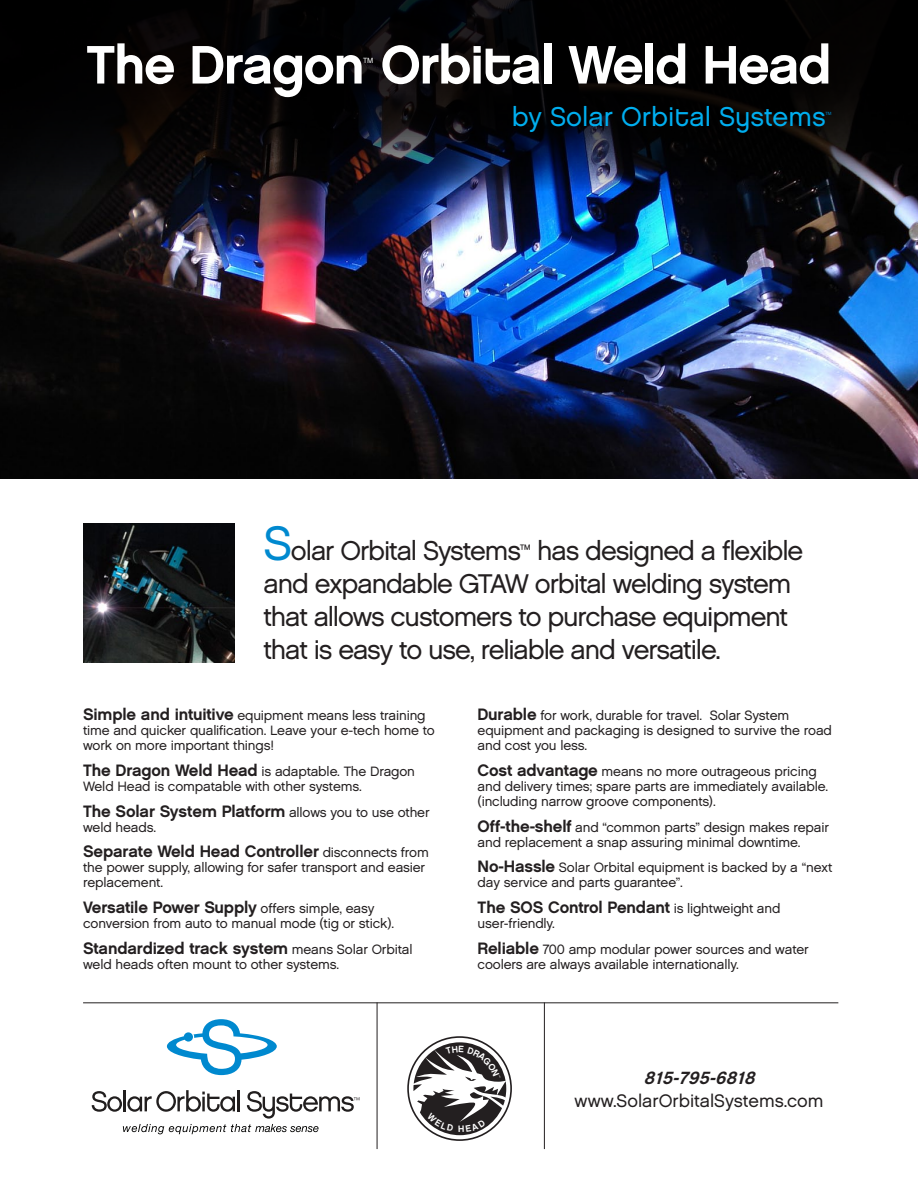
<style>
.page{position:relative;width:918px;height:1188px;background:#fff}
.page>*{position:absolute;margin:0;border:0;box-sizing:border-box;transform-origin:0 0}
.t1{font:54px "Chalet New York Nineteen Sixty";letter-spacing:-.025em;color:#fff}
.t2{font:27px/33px "Chalet London Nineteen Sixty";letter-spacing:-.04em;color:#231f20}
.t3{font:27px "Chalet London Nineteen Sixty";color:#00aeef}
.t4{font:18px/22.5px "Chalet London Nineteen Sixty";color:#231f20;text-align:center}
.t5{font:16.5px "Chalet New York Nineteen Sixty";letter-spacing:-.01em;color:#231f20}
.t6{font:13.5px/15px "Chalet London Nineteen Sixty";letter-spacing:-.01em;color:#231f20}
.t7{font:7.5px "Chalet London Nineteen Sixty";color:#fff}
.t8{font:4.5px "Chalet London Nineteen Sixty";color:#0089cf}
.s1{font-family:"Chalet New York Nineteen Eighty"}
.s2{font-family:"Chalet London Nineteen Eighty"}
.s3{font-size:48px;color:#0089cf}
.s4{font-family:"Chalet New York Nineteen Sixty";font-size:16.5px}
.s5{font-family:"Chalet London Nineteen Sixty";font-size:13.5px}
.s6{font-family:"Chalet";font-weight:700;font-style:italic}
</style>
<div class="page">
<img style="left:0;top:190px;width:918px;height:289px">
<svg style="left:0;top:0;width:918px;height:190px;background:#07070b"></svg>
<img style="left:83px;top:523px;width:152px;height:139px">
<hr style="left:83px;top:1002px;width:755px;height:1px;background:#231f20">
<hr style="left:377px;top:1002px;width:1px;height:147px;background:#231f20">
<hr style="left:544px;top:1002px;width:1px;height:147px;background:#231f20">
<div style="left:407px;top:1036px;width:105px;height:105px;border:2px solid #231f20;border-radius:50%"></div>
<svg style="left:167px;top:1019px;width:110px;height:56px"></svg>
<svg style="left:92px;top:1090px;width:267px;height:44px"></svg>
<svg style="left:413px;top:1042px;width:93px;height:93px"></svg>
<p class="t1" style="left:86px;top:32px;width:747px">The Dragon Orbi<span class="s1">t</span>al Weld Head</p>
<p class="t7" style="left:363px;top:55px;width:12px">TM</p>
<p class="t3" style="left:512px;top:100px;width:315px">by Solar Orbi<span class="s2">t</span>al S<span class="s2">y</span>stems</p>
<p class="t8" style="left:826px;top:111px;width:8px">TM</p>
<p class="t2" style="left:263px;top:534px;width:541px"><span class="s3">S</span>olar Orbital Systems<sup>™</sup> has designed a flexible and expandable GTAW orbital welding system that allows customers to purchase equipment that is easy to use, reliable and versatile.</p>
<p class="t6" style="left:83px;top:708px;width:353px"><span class="s4">Simple and intuitive</span> equipment means less training time and quicker qualification. Leave your e-tech home to work on more important things!</p>
<p class="t6" style="left:83px;top:764px;width:333px"><span class="s4">The Dragon Weld Head</span> is adaptable. The Dragon<br>Weld Head is compatable with other systems.</p>
<p class="t5" style="left:83px;top:801px;width:348px">The Solar System Platform <span class="s5">allows you to use other</span></p>
<p class="t6" style="left:83px;top:819px;width:75px">weld heads.</p>
<p class="t5" style="left:83px;top:842px;width:347px">Separate Weld Head Controller <span class="s5">disconnects from</span></p>
<p class="t6" style="left:83px;top:860px;width:344px">the power supply, allowing for safer transport and easier replacement.</p>
<p class="t5" style="left:83px;top:897px;width:293px">Versatile Power Supply <span class="s5">offers simple, easy</span></p>
<p class="t6" style="left:83px;top:916px;width:313px">conversion from auto to manual mode (tig or stick).</p>
<p class="t5" style="left:83px;top:938px;width:331px">Standardized track system <span class="s5">means Solar Orbital</span></p>
<p class="t6" style="left:83px;top:957px;width:258px">weld heads often mount to other systems.</p>
<p class="t6" style="left:478px;top:708px;width:356px"><span class="s4">Durable</span> for work, durable for travel. Solar System equipment and packaging is designed to survive the road and cost you less.</p>
<p class="t6" style="left:478px;top:764px;width:352px"><span class="s4">Cost advantage</span> means no more outrageous pricing and delivery times; spare parts are immediately available. (including narrow groove components).</p>
<p class="t6" style="left:478px;top:819px;width:353px"><span class="s4">Off-the-shelf</span> and “common parts” design makes repair and replacement a snap assuring minimal downtime.</p>
<p class="t6" style="left:478px;top:860px;width:356px"><span class="s4">No-Hassle</span> Solar Orbital equipment is backed by a “next day service and parts guarantee”.</p>
<p class="t5" style="left:478px;top:897px;width:304px">The SOS Control Pendant <span class="s5">is lightweight and</span></p>
<p class="t6" style="left:478px;top:916px;width:79px">user-friendly.</p>
<p class="t6" style="left:478px;top:942px;width:333px"><span class="s4">Reliable</span> 700 amp modular power sources and water coolers are always available internationally.</p>
<p class="t4" style="left:574px;top:1067px;width:251px"><span class="s6">815-795-6818 </span>www.SolarOrbitalSystems.com</p>
</div>
